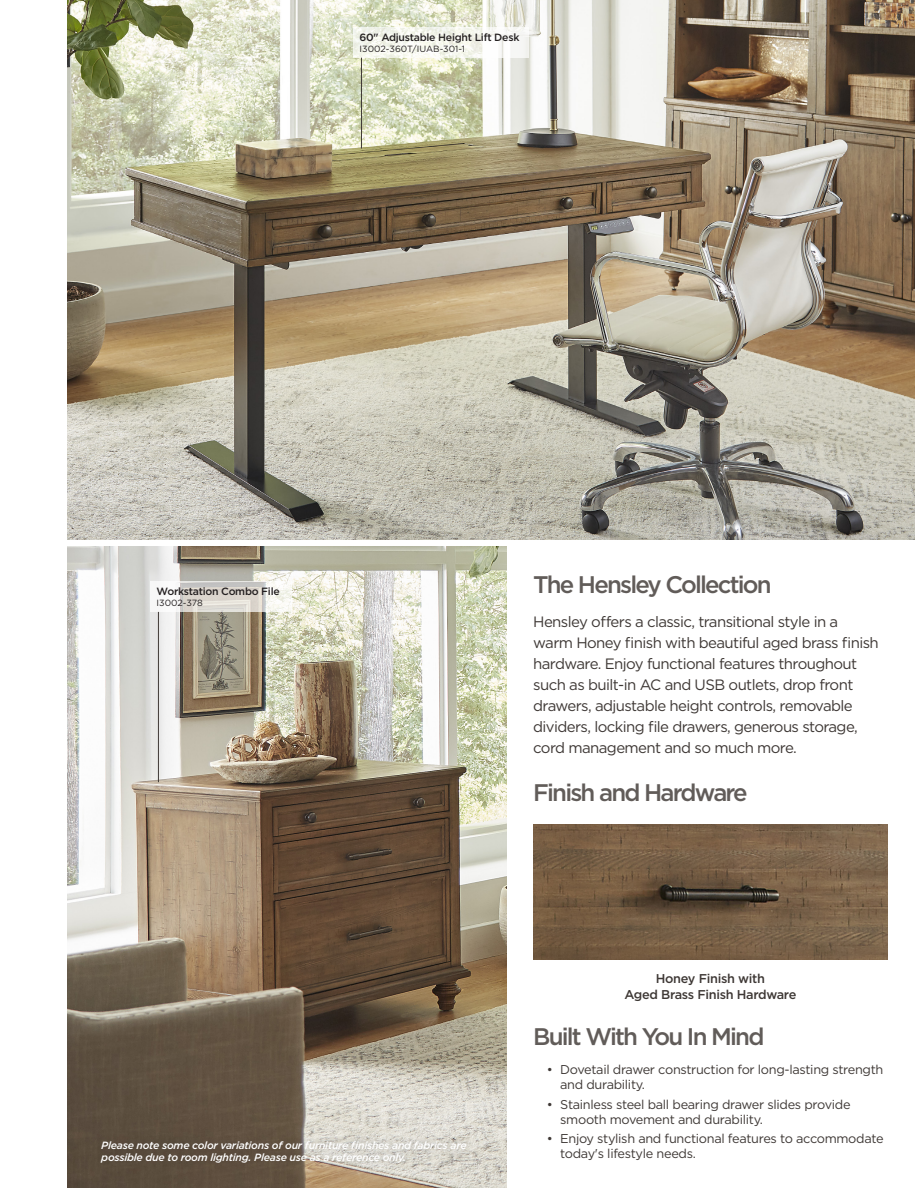
<style>
.page{position:relative;width:918px;height:1188px;background:#fff}
.page>*{position:absolute;margin:0;border:0;box-sizing:border-box;transform-origin:0 0}
.t1{font:500 24px "Gotham";letter-spacing:-.075em;color:#615c59}
.t2{font:15px/21px "Gotham";letter-spacing:-.04em;color:#3e3835}
.t3{font:12.75px/15.3px "Gotham";letter-spacing:-.025em;color:#3e3835}
.t4{font:500 12.75px/15.3px "Gotham";letter-spacing:-.025em;color:#3e3835;text-align:center}
.t5{font:italic 500 10.5px/12px "Gotham";letter-spacing:-.025em;color:#fff}
.t6{font:500 10.5px "Gotham";letter-spacing:-.025em;color:#231f20}
.t7{font:9px "Gotham";color:#231f20}
</style>
<div class="page">
<img style="left:533px;top:825px;width:355px;height:135px">
<img style="left:68px;top:0;width:847px;height:540px">
<img style="left:68px;top:547px;width:438px;height:641px">
<div style="left:93px;top:1133px;width:381px;height:37px;background:#231f20;opacity:.25"></div>
<svg style="left:353px;top:27px;width:175px;height:31px;fill:#f6f7f1"></svg>
<hr style="left:361px;top:58px;width:1px;height:90px;background:#3e3835">
<svg style="left:150px;top:581px;width:142px;height:31px"></svg>
<hr style="left:158px;top:612px;width:1px;height:170px;background:#3e3835">
<p class="t6" style="left:360px;top:31px;width:161px">60" Adjustable Height Lift Desk</p>
<p class="t7" style="left:360px;top:43px;width:107px">I3002-360T/IUAB-301-1</p>
<p class="t6" style="left:157px;top:585px;width:125px">Workstation Combo File</p>
<p class="t7" style="left:157px;top:597px;width:48px">I3002-378</p>
<h1 class="t1" style="left:533px;top:569px;width:240px">The Hensley Collection</h1>
<p class="t2" style="left:533px;top:611px;width:347px">Hensley offers a classic, transitional style in a warm Honey finish with beautiful aged brass finish hardware. Enjoy functional features throughout such as built-in AC and USB outlets, drop front drawers, adjustable height controls, removable dividers, locking file drawers, generous storage, cord management and so much more.</p>
<h1 class="t1" style="left:533px;top:777px;width:216px">Finish and Hardware</h1>
<p class="t5" style="left:101px;top:1139px;width:367px">Please note some color variations of our furniture finishes and fabrics are possible due to room lighting. Please use as a reference only.</p>
<p class="t4" style="left:624px;top:971px;width:173px">Honey Finish with<br>Aged Brass Finish Hardware</p>
<h1 class="t1" style="left:533px;top:1021px;width:233px">Built With You In Mind</h1>
<p class="t3" style="left:560px;top:1062px;width:325px;text-indent:-14px">• Dovetail drawer construction for long-lasting strength and durability.</p>
<p class="t3" style="left:560px;top:1096px;width:292px;text-indent:-14px">• Stainless steel ball bearing drawer slides provide smooth movement and durability.</p>
<p class="t3" style="left:560px;top:1131px;width:325px;text-indent:-14px">• Enjoy stylish and functional features to accommodate today's lifestyle needs.</p>
</div>
